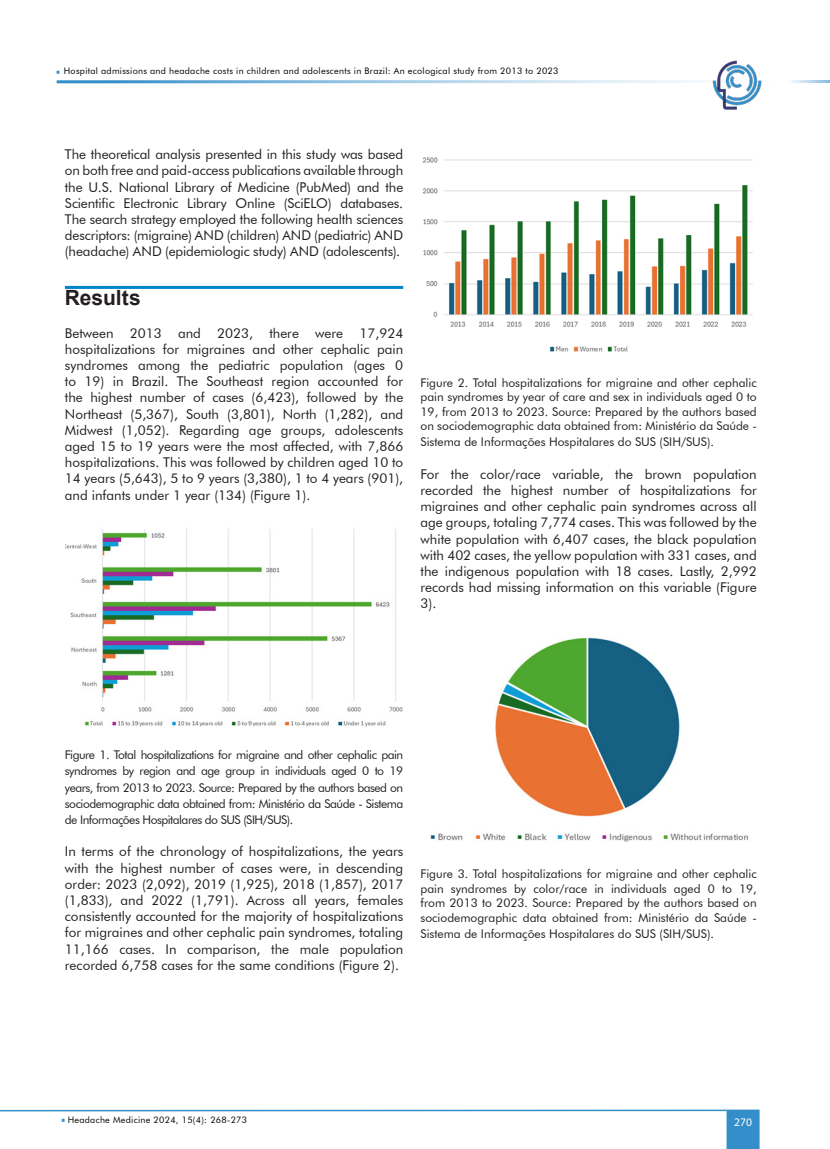
<style>
.page{position:relative;width:830px;height:1149px;background:#fff}
.page>*{position:absolute;margin:0;border:0;box-sizing:border-box;transform-origin:0 0}
.t1{font:700 21px "Arial";color:#231f20}
.t2{font:13.5px/16.2px "Futura BT";color:#231f20;text-align:justify}
.t3{font:12px/14.4px "Futura BT";color:#231f20;text-align:justify}
.t4{font:11.55px "Myriad Pro";color:#fff}
.t5{font:9px "Futura BT";letter-spacing:.03em;color:#000}
.t6{font:9px "Futura BT";letter-spacing:.03em;color:#040503}
</style>
<div class="page">
<hr style="left:57px;top:80px;width:772px;height:3px;background:#338eca">
<svg style="left:726px;top:1109px;width:33px;height:39px"></svg>
<hr style="left:0;top:1109px;width:726px;height:1px;background:#338eca">
<hr style="left:65px;top:286px;width:338px;height:3px;background:#0085cb">
<img style="left:65px;top:529px;width:338px;height:198px">
<img style="left:423px;top:157px;width:330px;height:195px">
<img style="left:430px;top:637px;width:318px;height:205px">
<img style="left:712px;top:60px;width:49px;height:50px">
<p class="t5" style="left:64px;top:65px;width:496px">Hospital admissions and headache costs in children and adolescents in Brazil: An ecological study from 2013 to 2023</p>
<p class="t2" style="left:65px;top:146px;width:340px">The theoretical analysis presented in this study was based on both free and paid-access publications available through the U.S. National Library of Medicine (PubMed) and the Scientific Electronic Library Online (SciELO) databases.<br>The search strategy employed the following health sciences descriptors: (migraine) AND (children) AND (pediatric) AND (headache) AND (epidemiologic study) AND (adolescents).</p>
<p class="t1" style="left:65px;top:283px;width:77px">Results</p>
<p class="t2" style="left:65px;top:324px;width:340px">Between 2013 and 2023, there were 17,924 hospitalizations for migraines and other cephalic pain syndromes among the pediatric population (ages 0 to 19) in Brazil. The Southeast region accounted for the highest number of cases (6,423), followed by the Northeast (5,367), South (3,801), North (1,282), and Midwest (1,052). Regarding age groups, adolescents aged 15 to 19 years were the most affected, with 7,866 hospitalizations. This was followed by children aged 10 to 14 years (5,643), 5 to 9 years (3,380), 1 to 4 years (901), and infants under 1 year (134) (Figure 1).</p>
<p class="t3" style="left:420px;top:375px;width:337px">Figure 2. Total hospitalizations for migraine and other cephalic pain syndromes by year of care and sex in individuals aged 0 to 19, from 2013 to 2023. Source: Prepared by the authors based on sociodemographic data obtained from: Ministério da Saúde -</p>
<p class="t3" style="left:420px;top:434px;width:295px">Sistema de Informações Hospitalares do SUS (SIH/SUS).</p>
<p class="t2" style="left:420px;top:465px;width:337px">For the color/race variable, the brown population recorded the highest number of hospitalizations for migraines and other cephalic pain syndromes across all age groups, totaling 7,774 cases. This was followed by the white population with 6,407 cases, the black population with 402 cases, the yellow population with 331 cases, and the indigenous population with 18 cases. Lastly, 2,992 records had missing information on this variable (Figure 3).</p>
<p class="t3" style="left:65px;top:746px;width:340px;line-height:16.2px">Figure 1. Total hospitalizations for migraine and other cephalic pain syndromes by region and age group in individuals aged 0 to 19 years, from 2013 to 2023. Source: Prepared by the authors based on sociodemographic data obtained from: Ministério da Saúde - Sistema de Informações Hospitalares do SUS (SIH/SUS).</p>
<p class="t2" style="left:65px;top:843px;width:340px">In terms of the chronology of hospitalizations, the years with the highest number of cases were, in descending order: 2023 (2,092), 2019 (1,925), 2018 (1,857), 2017 (1,833), and 2022 (1,791). Across all years, females consistently accounted for the majority of hospitalizations for migraines and other cephalic pain syndromes, totaling 11,166 cases. In comparison, the male population recorded 6,758 cases for the same conditions (Figure 2).</p>
<p class="t3" style="left:420px;top:866px;width:337px">Figure 3. Total hospitalizations for migraine and other cephalic pain syndromes by color/race in individuals aged 0 to 19, from 2013 to 2023. Source: Prepared by the authors based on sociodemographic data obtained from: Ministério da Saúde -</p>
<p class="t3" style="left:420px;top:925px;width:295px">Sistema de Informações Hospitalares do SUS (SIH/SUS).</p>
<p class="t6" style="left:68px;top:1114px;width:181px">Headache Medicine 2024, 15(4): 268-273</p>
<p class="t4" style="left:733px;top:1114px;width:19px">270</p>
</div>
